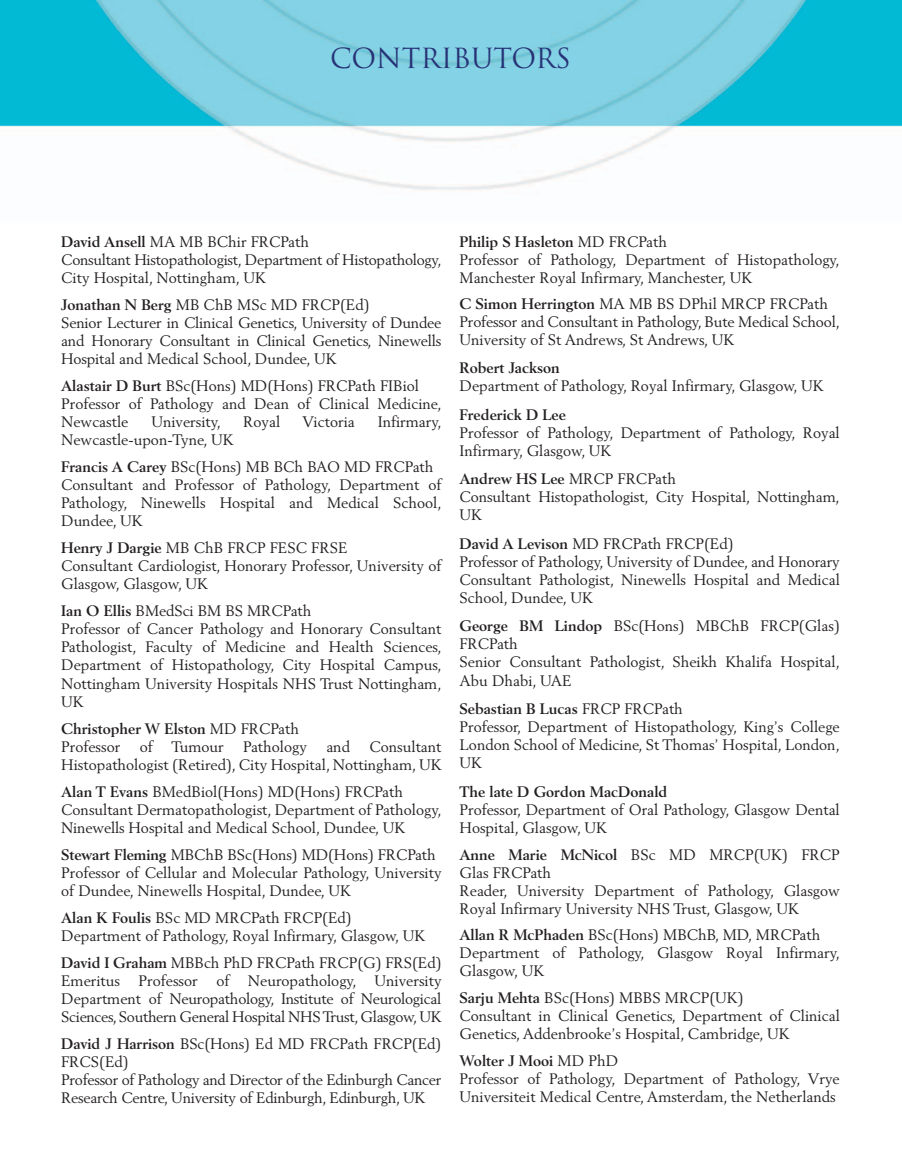
<style>
.page{position:relative;width:902px;height:1170px;background:#fff}
.page>*{position:absolute;margin:0;border:0;box-sizing:border-box;transform-origin:0 0}
.t1{font:27px "Trajan";color:#273277}
.t2{font:15px/18px "Berling";color:#231f20}
.t3{font:700 15px/18px "Berling";color:#231f20}
.s1{font-weight:700}
.s2{font-weight:400}
</style>
<div class="page">
<svg style="left:0;top:0;width:901px;height:190px"></svg>
<h1 class="t1" style="left:330px;top:43px;width:242px">CONTRIBUTORS</h1>
<p class="t2" style="left:61px;top:234px;width:382px"><span class="s1">David Ansell</span> MA MB BChir FRCPath<br>Consultant Histopathologist, Department of Histopathology,<br>City Hospital, Nottingham, UK</p>
<p class="t2" style="left:61px;top:297px;width:382px"><span class="s1">Jonathan N Berg</span> MB ChB MSc MD FRCP(Ed)<br>Senior Lecturer in Clinical Genetics, University of Dundee and Honorary Consultant in Clinical Genetics, Ninewells Hospital and Medical School, Dundee, UK</p>
<p class="t2" style="left:61px;top:378px;width:382px"><span class="s1">Alastair D Burt</span> BSc(Hons) MD(Hons) FRCPath FIBiol<br>Professor of Pathology and Dean of Clinical Medicine,<br>Newcastle</p>
<p class="t2" style="left:151px;top:414px;width:71px">University,</p>
<p class="t2" style="left:243px;top:414px;width:38px">Royal</p>
<p class="t2" style="left:302px;top:414px;width:54px">Victoria</p>
<p class="t2" style="left:378px;top:414px;width:65px">Infirmary,</p>
<p class="t2" style="left:61px;top:427px;width:374px;line-height:27px">Newcastle-upon-Tyne, UK<br><span class="s1">Francis A Carey</span> BSc(Hons) MB BCh BAO MD FRCPath</p>
<p class="t2" style="left:61px;top:477px;width:382px;text-align:justify">Consultant and Professor of Pathology, Department of Pathology, Ninewells Hospital and Medical School, Dundee, UK</p>
<p class="t2" style="left:61px;top:540px;width:382px"><span class="s1">Henry J Dargie</span> MB ChB FRCP FESC FRSE<br>Consultant Cardiologist, Honorary Professor, University of<br>Glasgow, Glasgow, UK</p>
<p class="t2" style="left:61px;top:603px;width:382px"><span class="s1">Ian O Ellis</span> BMedSci BM BS MRCPath<br>Professor of Cancer Pathology and Honorary Consultant Pathologist, Faculty of Medicine and Health Sciences, Department of Histopathology, City Hospital Campus, Nottingham University Hospitals NHS Trust Nottingham, UK</p>
<p class="t3" style="left:61px;top:720px;width:239px">Christopher W Elston <span class="s2">MD FRCPath<br>Professor</span></p>
<p class="t2" style="left:61px;top:738px;width:382px;text-align:right">Consultant<br>Histopathologist (Retired), City Hospital, Nottingham, UK</p>
<p class="t2" style="left:61px;top:783px;width:382px"><span class="s1">Alan T Evans</span> BMedBiol(Hons) MD(Hons) FRCPath<br>Consultant Dermatopathologist, Department of Pathology,<br>Ninewells Hospital and Medical School, Dundee, UK</p>
<p class="t2" style="left:61px;top:846px;width:382px"><span class="s1">Stewart Fleming</span> MBChB BSc(Hons) MD(Hons) FRCPath<br>Professor of Cellular and Molecular Pathology, University of Dundee, Ninewells Hospital, Dundee, UK</p>
<p class="t2" style="left:61px;top:909px;width:365px"><span class="s1">Alan K Foulis</span> BSc MD MRCPath FRCP(Ed)<br>Department of Pathology, Royal Infirmary, Glasgow, UK</p>
<p class="t2" style="left:61px;top:954px;width:382px;text-align:justify"><span class="s1">David I Graham</span> MBBch PhD FRCPath FRCP(G) FRS(Ed)<br>Emeritus Professor of Neuropathology, University Department of Neuropathology, Institute of Neurological Sciences, Southern General Hospital NHS Trust, Glasgow, UK</p>
<p class="t2" style="left:61px;top:1035px;width:382px"><span class="s1">David J Harrison</span> BSc(Hons) Ed MD FRCPath FRCP(Ed)<br>FRCS(Ed)<br>Professor of Pathology and Director of the Edinburgh Cancer Research Centre, University of Edinburgh, Edinburgh, UK</p>
<p class="t2" style="left:140px;top:738px;width:85px">of Tumour</p>
<p class="t2" style="left:243px;top:738px;width:65px">Pathology</p>
<p class="t2" style="left:326px;top:738px;width:25px">and</p>
<p class="t2" style="left:459px;top:234px;width:382px"><span class="s1">Philip S Hasleton</span> MD FRCPath<br>Professor of Pathology, Department of Histopathology,<br>Manchester Royal Infirmary, Manchester, UK</p>
<p class="t2" style="left:459px;top:295px;width:382px"><span class="s1">C Simon Herrington</span> MA MB BS DPhil MRCP FRCPath<br>Professor and Consultant in Pathology, Bute Medical School,<br>University of St Andrews, St Andrews, UK</p>
<p class="t3" style="left:459px;top:360px;width:102px">Robert Jackson</p>
<p class="t2" style="left:459px;top:378px;width:365px">Department of Pathology, Royal Infirmary, Glasgow, UK</p>
<p class="t3" style="left:459px;top:406px;width:108px">Frederick D Lee</p>
<p class="t2" style="left:459px;top:424px;width:382px">Professor of Pathology, Department of Pathology, Royal<br>Infirmary, Glasgow, UK</p>
<p class="t2" style="left:459px;top:471px;width:382px"><span class="s1">Andrew HS Lee</span> MRCP FRCPath<br>Consultant Histopathologist, City Hospital, Nottingham,<br>UK</p>
<p class="t2" style="left:459px;top:535px;width:382px"><span class="s1">David A Levison</span> MD FRCPath FRCP(Ed)<br>Professor of Pathology, University of Dundee, and Honorary Consultant Pathologist, Ninewells Hospital and Medical School, Dundee, UK</p>
<p class="t2" style="left:459px;top:618px;width:382px"><span class="s1">George BM Lindop</span> BSc(Hons) MBChB FRCP(Glas)<br>FRCPath<br>Senior Consultant Pathologist, Sheikh Khalifa Hospital,<br>Abu Dhabi, UAE</p>
<p class="t2" style="left:459px;top:700px;width:382px"><span class="s1">Sebastian B Lucas</span> FRCP FRCPath<br>Professor, Department of Histopathology, King’s College London School of Medicine, St Thomas’ Hospital, London, UK</p>
<p class="t3" style="left:459px;top:783px;width:209px">The late D Gordon MacDonald</p>
<p class="t2" style="left:459px;top:801px;width:382px">Professor, Department of Oral Pathology, Glasgow Dental<br>Hospital, Glasgow, UK</p>
<p class="t2" style="left:459px;top:846px;width:382px"><span class="s1">Anne Marie McNicol</span> BSc MD MRCP(UK) FRCP Glas FRCPath<br>Reader, University Department of Pathology, Glasgow Royal Infirmary University NHS Trust, Glasgow, UK</p>
<p class="t2" style="left:459px;top:926px;width:382px"><span class="s1">Allan R McPhaden</span> BSc(Hons) MBChB, MD, MRCPath<br>Department of Pathology, Glasgow Royal Infirmary,<br>Glasgow, UK</p>
<p class="t2" style="left:459px;top:989px;width:382px"><span class="s1">Sarju Mehta</span> BSc(Hons) MBBS MRCP(UK)<br>Consultant in Clinical Genetics, Department of Clinical<br>Genetics, Addenbrooke’s Hospital, Cambridge, UK</p>
<p class="t2" style="left:459px;top:1052px;width:382px"><span class="s1">Wolter J Mooi</span> MD PhD<br>Professor of Pathology, Department of Pathology, Vrye<br>Universiteit Medical Centre, Amsterdam, the Netherlands</p>
</div>
